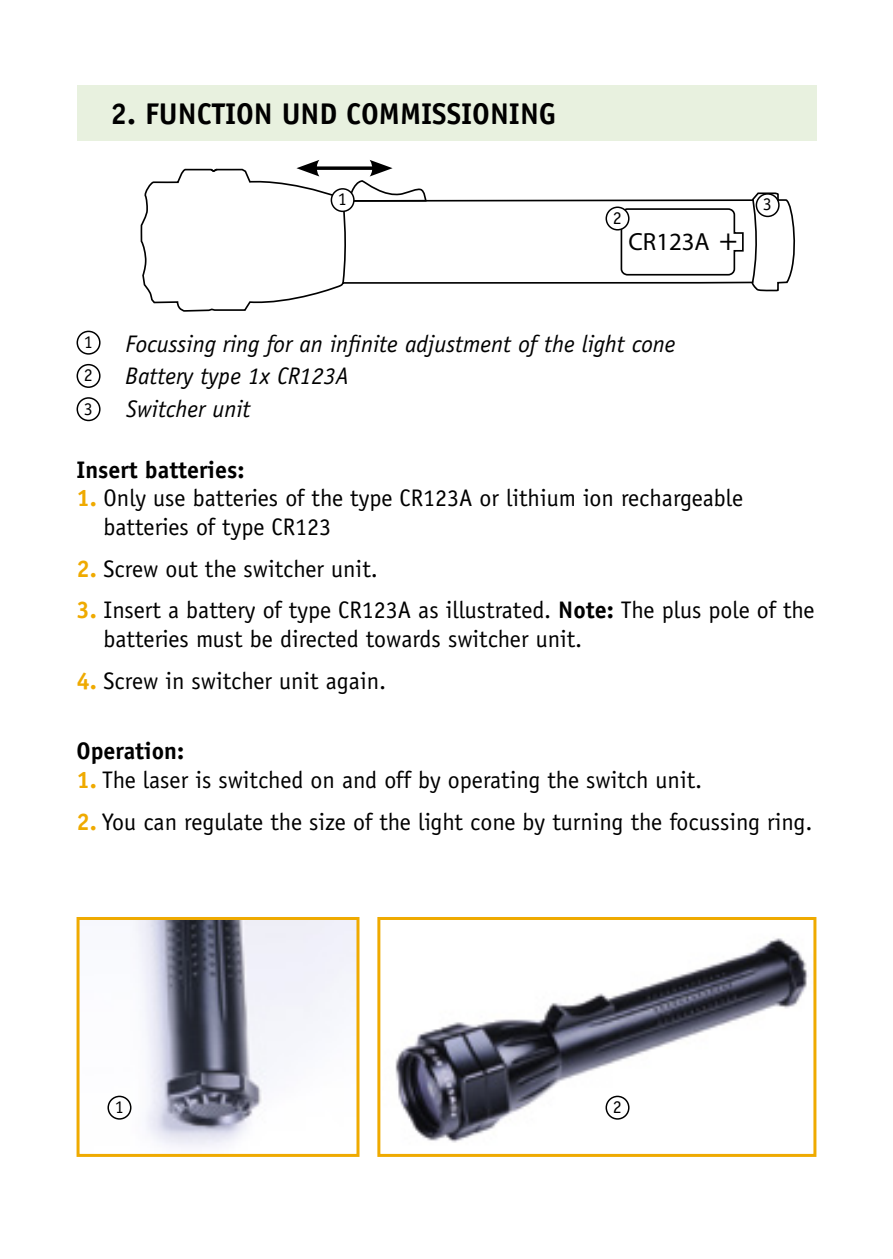
<style>
.page{position:relative;width:893px;height:1259px;background:#fff}
.page>*{position:absolute;margin:0;border:0;box-sizing:border-box;transform-origin:0 0}
.t1{font:700 30px "Officina Sans Std";color:#000}
.t2{font:24.9px "Myriad Pro";color:#000}
.t3{font:24px/28.8px "Officina Sans Std";color:#000}
.t4{font:italic 24px/32.7px "Officina Sans Std";color:#000}
.t5{font:700 24px "Officina Sans Std";color:#000}
.t6{font:18px/33.3px "Officina Sans Std";color:#000}
.s1{font-size:30.9px}
.s2{font-weight:700;color:#efaa00}
.s3{font-weight:700}
</style>
<div class="page">
<img style="left:395px;top:938px;width:413px;height:205px">
<div style="left:377px;top:917px;width:439px;height:240px;border:3px solid #efaa00"></div>
<img style="left:107px;top:921px;width:248px;height:226px">
<div style="left:77px;top:917px;width:282px;height:240px;border:3px solid #efaa00"></div>
<div style="left:107px;top:1095px;width:24px;height:24px;border:2px solid #000;border-radius:50%"></div>
<div style="left:605px;top:1095px;width:24px;height:24px;border:2px solid #000;border-radius:50%"></div>
<div style="left:77px;top:331px;width:24px;height:24px;border:2px solid #000;border-radius:50%"></div>
<div style="left:77px;top:364px;width:24px;height:24px;border:2px solid #000;border-radius:50%"></div>
<div style="left:77px;top:397px;width:24px;height:24px;border:2px solid #000;border-radius:50%"></div>
<svg style="left:140px;top:168px;width:656px;height:144px"></svg>
<svg style="left:210px;top:168px;width:9px;height:5px"></svg>
<svg style="left:751px;top:198px;width:9px;height:86px"></svg>
<svg style="left:620px;top:207px;width:124px;height:69px"></svg>
<div style="left:606px;top:207px;width:23px;height:23px;background:#fff;border-radius:50%"></div>
<div style="left:605px;top:206px;width:24px;height:24px;border:2px solid #000;border-radius:50%"></div>
<div style="left:331px;top:189px;width:23px;height:22px;background:#fff;border-radius:50%"></div>
<div style="left:331px;top:188px;width:24px;height:24px;border:2px solid #000;border-radius:50%"></div>
<div style="left:77px;top:85px;width:739px;height:56px;background:#e8f1df"></div>
<svg style="left:319px;top:166px;width:22px;height:4px"></svg>
<svg style="left:296px;top:160px;width:23px;height:16px"></svg>
<svg style="left:341px;top:160px;width:86px;height:125px"></svg>
<p class="t1" style="left:111px;top:95px;width:447px">2. FUNCTION UND COMMISSIONING</p>
<p class="t6" style="left:338px;top:183px;width:10px">1</p>
<p class="t6" style="left:613px;top:201px;width:10px">2</p>
<p class="t2" style="left:628px;top:226px;width:110px">CR123A <span class="s1">+</span></p>
<p class="t6" style="left:763px;top:188px;width:10px">3</p>
<p class="t6" style="left:84px;top:325px;width:10px">1</p>
<p class="t4" style="left:125px;top:327px;width:552px">Focussing ring for an infinite adjustment of the light cone<br>Battery type 1x CR123A<br>Switcher unit</p>
<p class="t6" style="left:84px;top:358px;width:10px">2<br>3</p>
<p class="t5" style="left:77px;top:454px;width:169px">Insert batteries:</p>
<p class="t3" style="left:104px;top:484px;width:641px;text-indent:-27px"><span class="s2">1.</span> Only use batteries of the type CR123A or lithium ion rechargeable batteries of type CR123</p>
<p class="t3" style="left:77px;top:554px;width:303px"><span class="s2">2.</span> Screw out the switcher unit.</p>
<p class="t3" style="left:104px;top:596px;width:713px;text-indent:-27px"><span class="s2">3.</span> Insert a battery of type CR123A as illustrated. <span class="s3">Note:</span> The plus pole of the batteries must be directed towards switcher unit.</p>
<p class="t3" style="left:77px;top:666px;width:311px"><span class="s2">4.</span> Screw in switcher unit again.</p>
<p class="t5" style="left:77px;top:736px;width:109px">Operation:</p>
<p class="t3" style="left:77px;top:765px;width:627px"><span class="s2">1.</span> The laser is switched on and off by operating the switch unit.</p>
<p class="t3" style="left:77px;top:807px;width:737px"><span class="s2">2.</span> You can regulate the size of the light cone by turning the focussing ring.</p>
<p class="t6" style="left:115px;top:1090px;width:10px">1</p>
<p class="t6" style="left:613px;top:1090px;width:10px">2</p>
</div>
